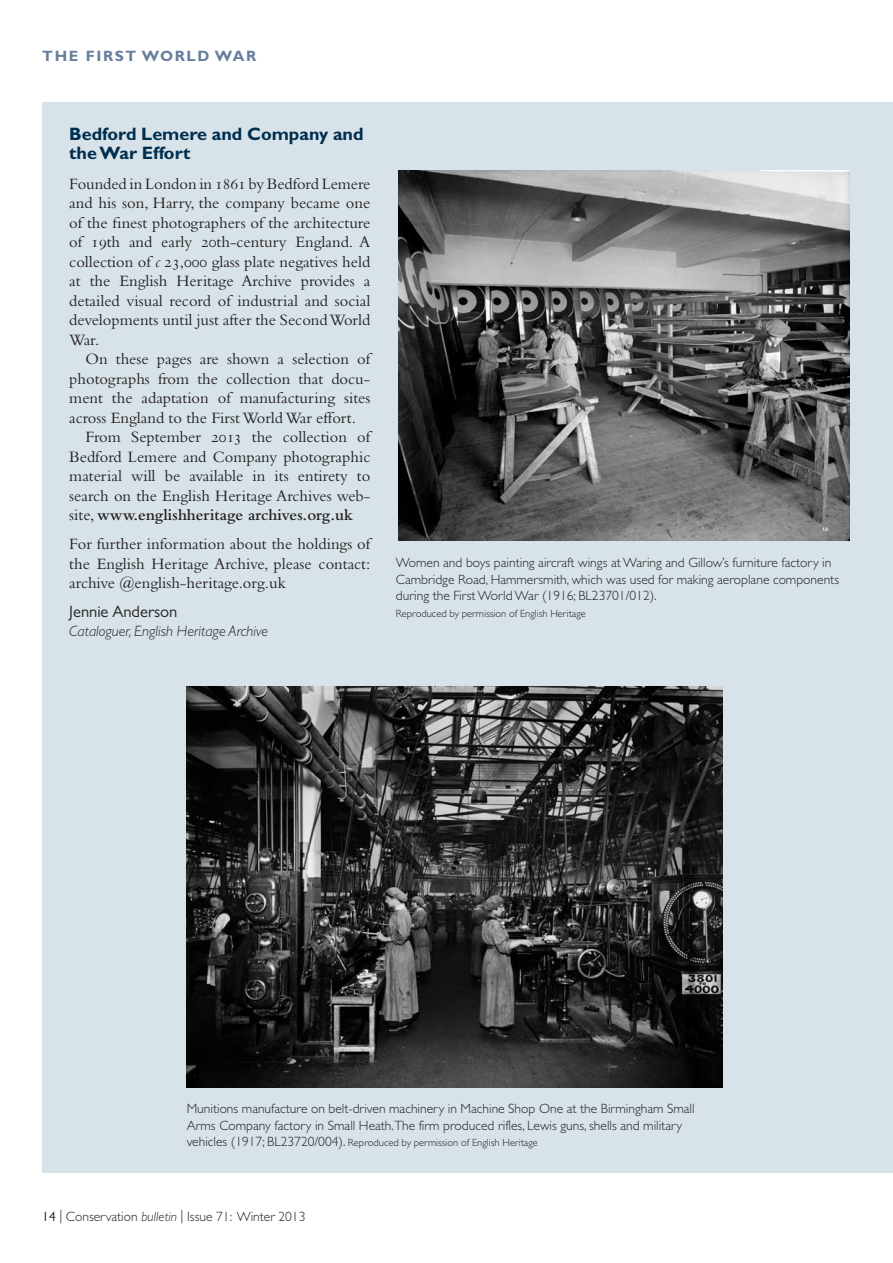
<style>
.page{position:relative;width:893px;height:1263px;background:#fff}
.page>*{position:absolute;margin:0;border:0;box-sizing:border-box;transform-origin:0 0}
.t1{font:700 18px/19.5px "Gill Sans";color:#002e4f}
.t2{font:16.5px/19.5px "Bembo";color:#231f20;text-align:justify}
.t3{font:16.5px "Gill Sans";color:#231f20}
.t4{font:italic 300 15px "Gill Sans";color:#231f20}
.t5{font:700 15px "Gill Sans";letter-spacing:.11em;color:#677f9d}
.t6{font:300 13.5px/16.5px "Gill Sans";color:#231f20}
.t7{font:300 10.5px "Gill Sans";color:#231f20}
.s1{font-family:"Bembo Expert"}
.s2{font-style:italic}
.s3{font-weight:600}
.s4{font-size:13.5px}
.s5{font-weight:400}
</style>
<div class="page">
<div style="left:42px;top:102px;width:850px;height:1071px;background:#d8e3e9"></div>
<img style="left:398px;top:170px;width:451px;height:371px">
<img style="left:187px;top:686px;width:536px;height:401px">
<p class="t5" style="left:42px;top:51px;width:216px">THE FIRST WORLD WAR</p>
<h4 class="t1" style="left:69px;top:126px;width:296px">Bedford Lemere and Company and the War Effort</h4>
<p class="t2" style="left:69px;top:175px;width:303px">Founded in London in <span class="s1">1861</span> by Bedford Lemere and his son, Harry, the company became one of the finest photographers of the architecture of <span class="s1">19</span>th and early <span class="s1">20</span>th-century England. A collection of <span class="s2">c</span> <span class="s1">23</span>,<span class="s1">000</span> glass plate negatives held at the English Heritage Archive provides a detailed visual record of industrial and social developments until just after the Second World War.</p>
<p class="t2" style="left:69px;top:351px;width:303px;text-indent:16px">On these pages are shown a selection of photographs from the collection that docu&shy;ment the adaptation of manufacturing sites across England to the First World War effort.</p>
<p class="t2" style="left:69px;top:429px;width:303px;text-indent:16px">From September <span class="s1">2013</span> the collection of Bedford Lemere and Company photographic material will be available in its entirety to search on the English Heritage Archives web&shy;site, <span class="s3">www.englishheritage archives.org.uk</span></p>
<p class="t2" style="left:69px;top:536px;width:303px">For further information about the holdings of the English Heritage Archive, please contact: archive @english-heritage.org.uk</p>
<p class="t3" style="left:69px;top:605px;width:110px">Jennie Anderson</p>
<p class="t4" style="left:69px;top:626px;width:200px">Cataloguer, English Heritage Archive</p>
<p class="t6" style="left:396px;top:556px;width:445px">Women and boys painting aircraft wings at Waring and Gillow’s furniture factory in<br>Cambridge Road, Hammersmith, which was used for making aeroplane components during the First World War (1916; BL23701/012).</p>
<p class="t7" style="left:396px;top:610px;width:191px">Reproduced by permission of English Heritage</p>
<p class="t6" style="left:187px;top:1102px;width:509px">Munitions manufacture on belt-driven machinery in Machine Shop One at the Birmingham Small<br>Arms Company factory in Small Heath.The firm produced rifles, Lewis guns, shells and military</p>
<p class="t7" style="left:187px;top:1139px;width:353px"><span class="s4">vehicles (1917; BL23720/004).</span> Reproduced by permission of English Heritage</p>
<p class="t6" style="left:42px;top:1210px;width:265px"><span class="s5">14</span> | Conservation <span class="s2">bulletin</span> | Issue 71: Winter 2013</p>
</div>
